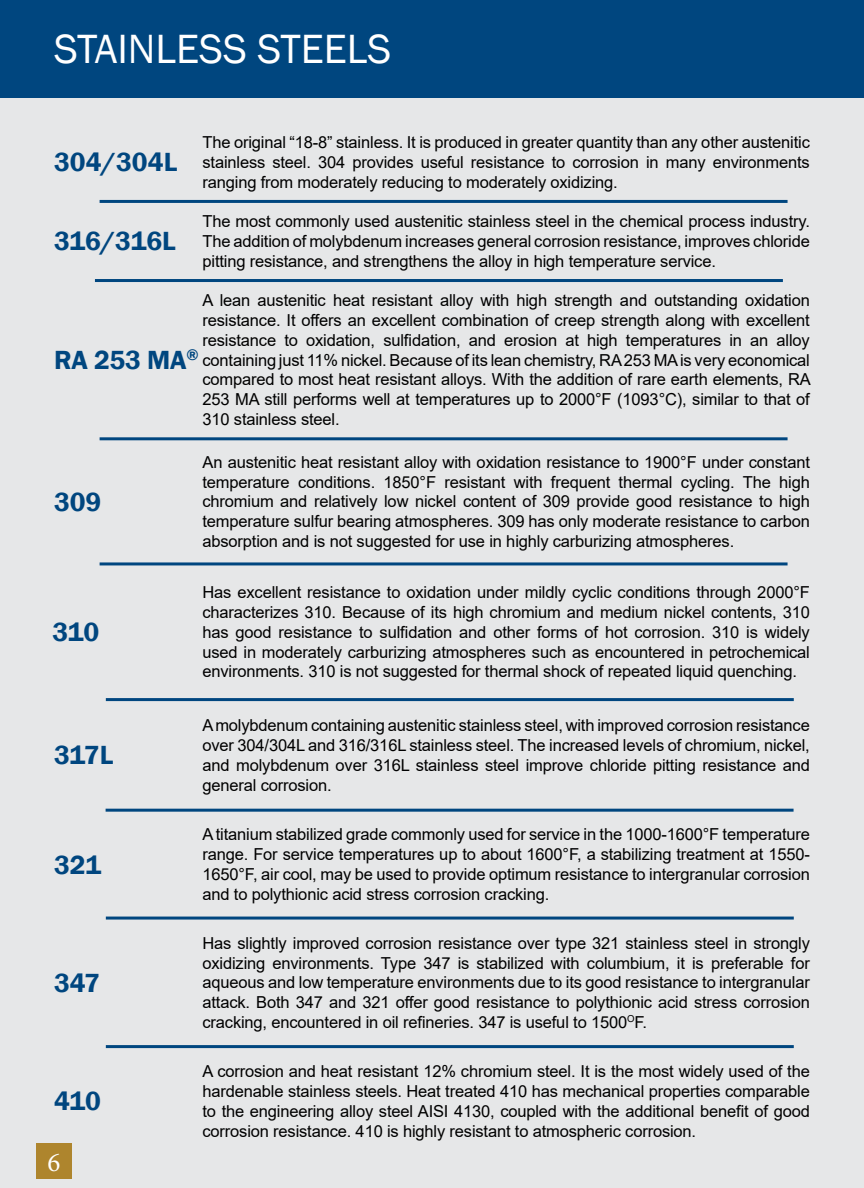
<style>
.page{position:relative;width:864px;height:1188px;background:#fff}
.page>*{position:absolute;margin:0;border:0;box-sizing:border-box;transform-origin:0 0}
.t1{font:42px "Franklin Gothic";color:#fff}
.t2{font:600 27px "Franklin Gothic";letter-spacing:-.005em;color:#00467f}
.t3{font:27px "Minion Pro";color:#fff}
.t4{font:16.5px/19.8px "Arial";letter-spacing:-.01em;color:#000;text-align:justify}
</style>
<div class="page">
<div style="left:0;top:73px;width:864px;height:1115px;background:#e6e7e8"></div>
<div style="left:36px;top:1143px;width:36px;height:36px;background:#ae852d"></div>
<div style="left:0;top:0;width:864px;height:97px;background:#00467f"></div>
<hr style="left:100px;top:200px;width:688px;height:3px;background:#00467f">
<hr style="left:95px;top:279px;width:688px;height:3px;background:#00467f">
<hr style="left:100px;top:437px;width:688px;height:3px;background:#00467f">
<hr style="left:100px;top:562px;width:688px;height:3px;background:#00467f">
<hr style="left:106px;top:809px;width:688px;height:3px;background:#00467f">
<hr style="left:106px;top:917px;width:688px;height:3px;background:#00467f">
<hr style="left:106px;top:1045px;width:688px;height:3px;background:#00467f">
<hr style="left:106px;top:698px;width:688px;height:3px;background:#00467f">
<h1 class="t1" style="left:54px;top:23px;width:339px">STAINLESS STEELS</h1>
<p class="t4" style="left:202px;top:132px;width:609px">The original “18-8” stainless. It is produced in greater quantity than any other austenitic stainless steel. 304 provides useful resistance to corrosion in many environments ranging from moderately reducing to moderately oxidizing.</p>
<p class="t4" style="left:202px;top:211px;width:609px">The most commonly used austenitic stainless steel in the chemical process industry.<br>The addition of molybdenum increases general corrosion resistance, improves chloride pitting resistance, and strengthens the alloy in high temperature service.</p>
<p class="t4" style="left:202px;top:290px;width:610px">A lean austenitic heat resistant alloy with high strength and outstanding oxidation resistance. It offers an excellent combination of creep strength along with excellent resistance to oxidation, sulfidation, and erosion at high temperatures in an alloy containing just 11% nickel. Because of its lean chemistry, RA 253 MA is very economical compared to most heat resistant alloys. With the addition of rare earth elements, RA 253 MA still performs well at temperatures up to 2000°F (1093°C), similar to that of 310 stainless steel.</p>
<p class="t4" style="left:202px;top:452px;width:609px">An austenitic heat resistant alloy with oxidation resistance to 1900°F under constant temperature conditions. 1850°F resistant with frequent thermal cycling. The high chromium and relatively low nickel content of 309 provide good resistance to high temperature sulfur bearing atmospheres. 309 has only moderate resistance to carbon absorption and is not suggested for use in highly carburizing atmospheres.</p>
<p class="t4" style="left:202px;top:582px;width:609px">Has excellent resistance to oxidation under mildly cyclic conditions through 2000°F characterizes 310. Because of its high chromium and medium nickel contents, 310 has good resistance to sulfidation and other forms of hot corrosion. 310 is widely used in moderately carburizing atmospheres such as encountered in petrochemical environments. 310 is not suggested for thermal shock of repeated liquid quenching.</p>
<p class="t4" style="left:202px;top:715px;width:609px">A molybdenum containing austenitic stainless steel, with improved corrosion resistance over 304/304L and 316/316L stainless steel. The increased levels of chromium, nickel, and molybdenum over 316L stainless steel improve chloride pitting resistance and general corrosion.</p>
<p class="t4" style="left:202px;top:825px;width:609px">A titanium stabilized grade commonly used for service in the 1000-1600°F temperature range. For service temperatures up to about 1600°F, a stabilizing treatment at 1550- 1650°F, air cool, may be used to provide optimum resistance to intergranular corrosion and to polythionic acid stress corrosion cracking.</p>
<p class="t4" style="left:202px;top:933px;width:609px">Has slightly improved corrosion resistance over type 321 stainless steel in strongly oxidizing environments. Type 347 is stabilized with columbium, it is preferable for aqueous and low temperature environments due to its good resistance to intergranular attack. Both 347 and 321 offer good resistance to polythionic acid stress corrosion cracking, encountered in oil refineries. 347 is useful to 1500<sup>O</sup>F.</p>
<p class="t4" style="left:202px;top:1061px;width:609px">A corrosion and heat resistant 12% chromium steel. It is the most widely used of the hardenable stainless steels. Heat treated 410 has mechanical properties comparable to the engineering alloy steel AISI 4130, coupled with the additional benefit of good corrosion resistance. 410 is highly resistant to atmospheric corrosion.</p>
<h2 class="t2" style="left:54px;top:146px;width:125px">304/304L</h2>
<h2 class="t2" style="left:54px;top:225px;width:123px">316/316L</h2>
<h2 class="t2" style="left:54px;top:343px;width:146px">RA 253 MA<sup>®</sup></h2>
<h2 class="t2" style="left:54px;top:485px;width:49px">309</h2>
<h2 class="t2" style="left:52px;top:616px;width:48px">310</h2>
<h2 class="t2" style="left:54px;top:739px;width:61px">317L</h2>
<h2 class="t2" style="left:54px;top:848px;width:49px">321</h2>
<h2 class="t2" style="left:54px;top:966px;width:48px">347</h2>
<h2 class="t2" style="left:54px;top:1085px;width:48px">410</h2>
<h2 class="t3" style="left:48px;top:1144px;width:14px">6</h2>
</div>
